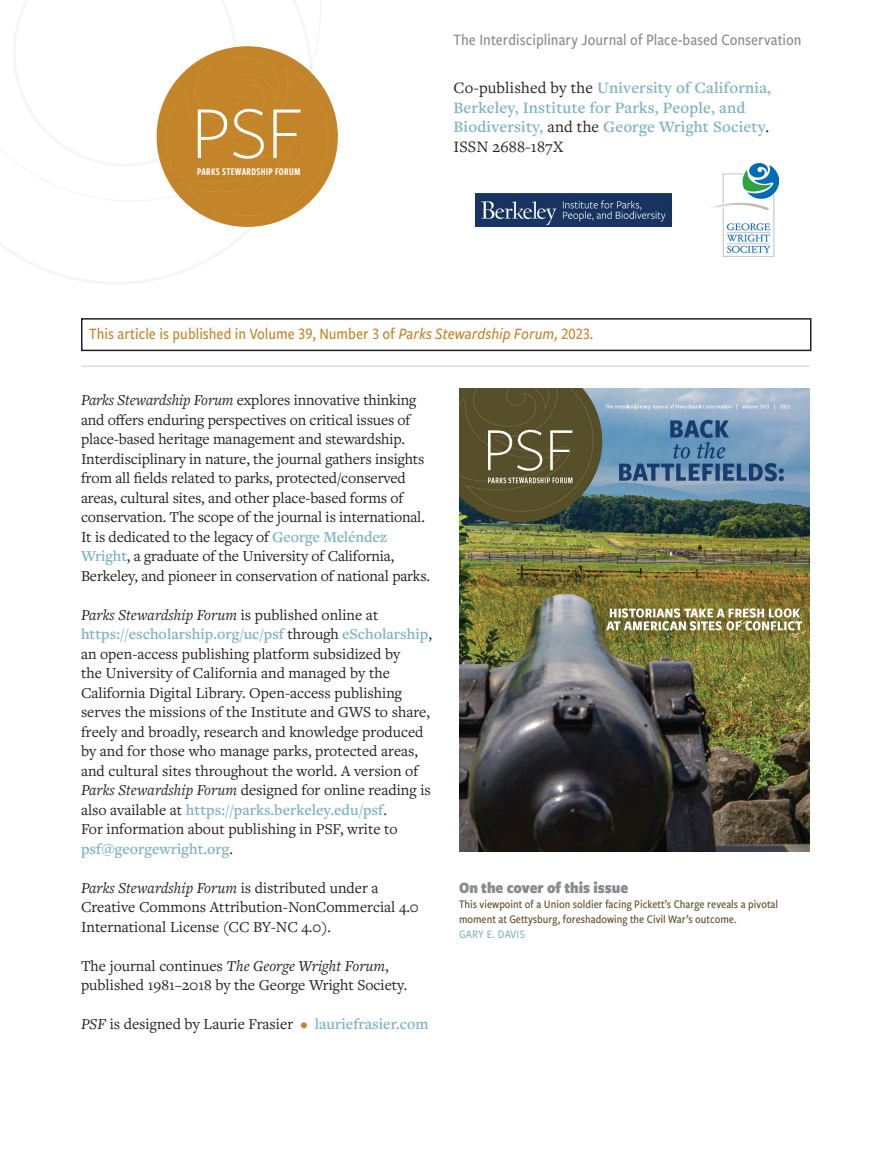
<style>
.page{position:relative;width:891px;height:1175px;background:#fff}
.page>*{position:absolute;margin:0;border:0;box-sizing:border-box;transform-origin:0 0}
.t1{font:300 77.55px "Freight Sans Pro";color:#fff}
.t2{font:600 16.5px/19.5px "Freight Text Pro";letter-spacing:.01em;color:#80b5c3}
.t3{font:500 16.5px "Freight Sans Cnd Pro";color:#c4842a}
.t4{font:500 16.5px "Freight Sans Cnd Pro";color:#898b8e}
.t5{font:900 16.5px "Freight Sans Cnd Pro";color:#898b8e}
.t6{font:16.5px "Freight Text Pro";letter-spacing:.01em;color:#231f20}
.t7{font:15.75px/19.5px "Freight Text Pro";color:#231f20}
.t8{font:500 12px/15px "Freight Sans Cnd Pro";color:#574e28}
.t9{font:500 12px "Freight Sans Cnd Pro";letter-spacing:.02em;color:#80b5c3}
.t10{font:10.8px "Freight Sans Cmp Pro Semi";letter-spacing:.025em;color:#fff}
.s1{font-weight:400;color:#231f20}
.s2{font-family:"Freight Sans Cnd Pro Med";font-weight:400;font-style:italic}
.s3{font-style:italic}
.s4{font-weight:600;color:#80b5c3}
.s5{color:#c4842a}
</style>
<div class="page">
<svg style="left:0;top:152px;width:289px;height:132px"></svg>
<div style="left:157px;top:46px;width:181px;height:181px;background:#c4842a;border-radius:50%"></div>
<svg style="left:13px;top:0;width:315px;height:216px"></svg>
<img style="left:476px;top:194px;width:195px;height:32px">
<img style="left:712px;top:163px;width:67px;height:94px">
<img style="left:459px;top:388px;width:351px;height:463px">
<hr style="left:81px;top:365px;width:729px;height:2px;background:#898b8e">
<div style="left:81px;top:318px;width:731px;height:33px;border:2px solid #231f20"></div>
<h1 class="t1" style="left:191px;top:81px;width:113px">PSF</h1>
<p class="t10" style="left:197px;top:164px;width:105px">PARKS STEWARDSHIP FORUM</p>
<p class="t4" style="left:454px;top:29px;width:350px">The Interdisciplinary Journal of Place-based Conservation</p>
<p class="t2" style="left:454px;top:77px;width:319px"><span class="s1">Co-published by the</span> University of California,<br>Berkeley, Institute for Parks, People, and<br>Biodiversity, <span class="s1">and the</span> George Wright Society<span class="s1">.</span></p>
<p class="t6" style="left:454px;top:135px;width:111px">ISSN 2688-187X</p>
<p class="t3" style="left:89px;top:322px;width:506px">This article is published in Volume 39, Number 3 of <span class="s2">Parks Stewardship Forum,</span> 2023.</p>
<p class="t7" style="left:81px;top:390px;width:351px"><span class="s3">Parks Stewardship Forum</span> explores innovative thinking and offers enduring perspectives on critical issues of place-based heritage management and stewardship.<br>Interdisciplinary in nature, the journal gathers insights from all fields related to parks, protected/conserved areas, cultural sites, and other place-based forms of conservation. The scope of the journal is international.<br>It is dedicated to the legacy of <span class="s4">George Meléndez Wright</span>, a graduate of the University of California, Berkeley, and pioneer in conservation of national parks.</p>
<p class="t7" style="left:81px;top:604px;width:353px"><span class="s3">Parks Stewardship Forum</span> is published online at <span class="s4">https://escholarship.org/uc/psf</span> through <span class="s4">eScholarship</span>, an open-access publishing platform subsidized by<br>the University of California and managed by the California Digital Library. Open-access publishing serves the missions of the Institute and GWS to share, freely and broadly, research and knowledge produced by and for those who manage parks, protected areas, and cultural sites throughout the world. A version of <span class="s3">Parks Stewardship Forum</span> designed for online reading is also available at <span class="s4">https://parks.berkeley.edu/psf</span>.<br>For information about publishing in PSF, write to <span class="s4">psf@georgewright.org</span>.</p>
<p class="t7" style="left:81px;top:877px;width:339px"><span class="s3">Parks Stewardship Forum</span> is distributed under a<br>Creative Commons Attribution-NonCommercial 4.0<br>International License (CC BY-NC 4.0).</p>
<p class="t7" style="left:81px;top:955px;width:328px">The journal continues <span class="s3">The George Wright Forum</span>, published 1981–2018 by the George Wright Society.</p>
<p class="t7" style="left:81px;top:1014px;width:349px"><span class="s3">PSF</span> is designed by Laurie Frasier <span class="s5">•</span> <span class="s4">lauriefrasier.com</span></p>
<p class="t5" style="left:459px;top:876px;width:171px">On the cover of this issue</p>
<p class="t8" style="left:459px;top:896px;width:321px">This viewpoint of a Union soldier facing Pickett’s Charge reveals a pivotal moment at Gettysburg, foreshadowing the Civil War’s outcome.</p>
<p class="t9" style="left:459px;top:926px;width:67px">GARY E. DAVIS</p>
</div>
